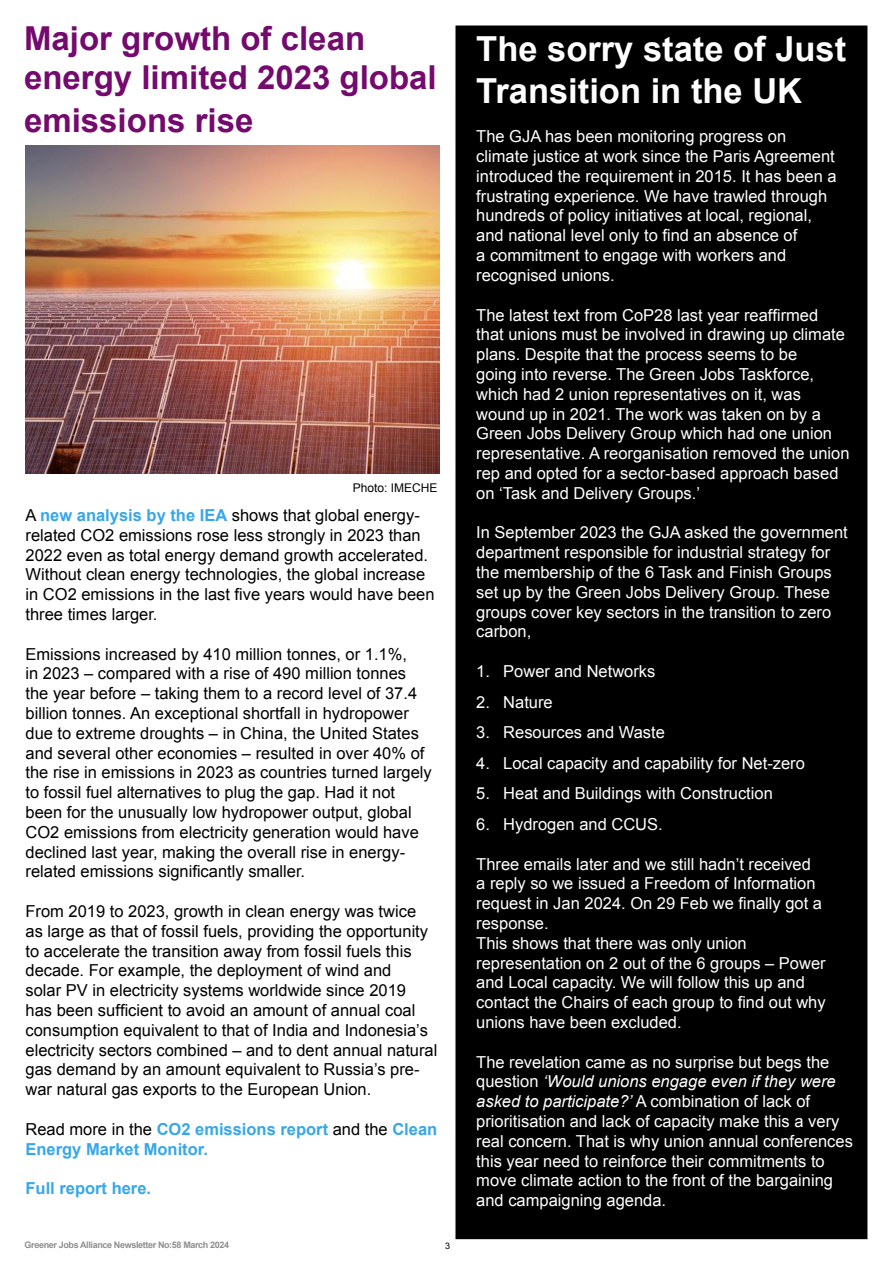
<style>
.page{position:relative;width:893px;height:1263px;background:#fff}
.page>*{position:absolute;margin:0;border:0;box-sizing:border-box;transform-origin:0 0}
.t1{font:700 34.5px/41.4px "Arial";color:#fff}
.t2{font:700 33px/39.6px "Arial";color:#750a6e}
.t3{font:16.5px/19.8px "Arial";color:#fff}
.t4{font:16.5px/19.8px "Arial";color:#000}
.t5{font:700 16.5px/19.8px "Arial";color:#36a7e9}
.t6{font:12px "Arial";color:#000}
.t7{font:700 9px "Arial";letter-spacing:-.04em;color:#8f8f8f}
.t8{font:9px "Arial";color:#000}
.s1{font-weight:700;color:#36a7e9}
.s2{font-weight:400;color:#000}
.s3{font-style:italic}
</style>
<div class="page">
<div style="left:457px;top:27px;width:409px;height:1211px;background:#000"></div>
<div style="left:455px;top:26px;width:412px;height:1213px;border:3px solid #000"></div>
<img style="left:26px;top:146px;width:414px;height:328px">
<h2 class="t2" style="left:24px;top:19px;width:414px">Major growth of clean energy limited 2023 global</h2>
<h2 class="t2" style="left:24px;top:102px;width:231px">emissions rise</h2>
<p class="t6" style="left:353px;top:480px;width:86px">Photo: IMECHE</p>
<p class="t4" style="left:26px;top:505px;width:411px">A <span class="s1">new analysis by the IEA</span> shows that global energy&shy;related CO2 emissions rose less strongly in 2023 than 2022 even as total energy demand growth accelerated.<br>Without clean energy technologies, the global increase in CO2 emissions in the last five years would have been three times larger.</p>
<p class="t4" style="left:26px;top:644px;width:408px">Emissions increased by 410 million tonnes, or 1.1%,<br>in 2023 – compared with a rise of 490 million tonnes the year before – taking them to a record level of 37.4 billion tonnes. An exceptional shortfall in hydropower due to extreme droughts – in China, the United States and several other economies – resulted in over 40% of the rise in emissions in 2023 as countries turned largely to fossil fuel alternatives to plug the gap. Had it not been for the unusually low hydropower output, global CO2 emissions from electricity generation would have declined last year, making the overall rise in energy&shy;related emissions significantly smaller.</p>
<p class="t4" style="left:26px;top:901px;width:413px">From 2019 to 2023, growth in clean energy was twice as large as that of fossil fuels, providing the opportunity to accelerate the transition away from fossil fuels this decade. For example, the deployment of wind and<br>solar PV in electricity systems worldwide since 2019<br>has been sufficient to avoid an amount of annual coal consumption equivalent to that of India and Indonesia’s electricity sectors combined – and to dent annual natural gas demand by an amount equivalent to Russia’s pre&shy;war natural gas exports to the European Union.</p>
<p class="t5" style="left:26px;top:1120px;width:413px"><span class="s2">Read more in the</span> CO2 emissions report <span class="s2">and the</span> Clean<br>Energy Market Monitor.</p>
<p class="t5" style="left:26px;top:1179px;width:127px">Full report here.</p>
<p class="t7" style="left:25px;top:1239px;width:206px">Greener Jobs Alliance Newsletter No:58 March 2024</p>
<p class="t8" style="left:445px;top:1239px;width:7px">3</p>
<h1 class="t1" style="left:476px;top:30px;width:372px">The sorry state of Just<br>Transition in the UK</h1>
<p class="t3" style="left:476px;top:127px;width:362px">The GJA has been monitoring progress on climate justice at work since the Paris Agreement introduced the requirement in 2015. It has been a frustrating experience. We have trawled through hundreds of policy initiatives at local, regional, and national level only to find an absence of<br>a commitment to engage with workers and recognised unions.</p>
<p class="t3" style="left:476px;top:305px;width:375px">The latest text from CoP28 last year reaffirmed that unions must be involved in drawing up climate plans. Despite that the process seems to be<br>going into reverse. The Green Jobs Taskforce, which had 2 union representatives on it, was wound up in 2021. The work was taken on by a Green Jobs Delivery Group which had one union representative. A reorganisation removed the union rep and opted for a sector-based approach based on ‘Task and Delivery Groups.’</p>
<p class="t3" style="left:476px;top:523px;width:373px">In September 2023 the GJA asked the government department responsible for industrial strategy for the membership of the 6 Task and Finish Groups set up by the Green Jobs Delivery Group. These groups cover key sectors in the transition to zero carbon,</p>
<p class="t3" style="left:476px;top:661px;width:181px">1. Power and Networks</p>
<p class="t3" style="left:476px;top:692px;width:78px">2. Nature</p>
<p class="t3" style="left:476px;top:723px;width:190px">3. Resources and Waste</p>
<p class="t3" style="left:476px;top:753px;width:330px">4. Local capacity and capability for Net-zero</p>
<p class="t3" style="left:476px;top:784px;width:298px">5. Heat and Buildings with Construction</p>
<p class="t3" style="left:476px;top:814px;width:188px">6. Hydrogen and CCUS.</p>
<p class="t3" style="left:476px;top:854px;width:351px">Three emails later and we still hadn’t received<br>a reply so we issued a Freedom of Information request in Jan 2024. On 29 Feb we finally got a response.<br>This shows that there was only union representation on 2 out of the 6 groups – Power and Local capacity. We will follow this up and contact the Chairs of each group to find out why unions have been excluded.</p>
<p class="t3" style="left:476px;top:1052px;width:378px">The revelation came as no surprise but begs the question <span class="s3">‘Would unions engage even if they were asked to participate?’</span> A combination of lack of prioritisation and lack of capacity make this a very real concern. That is why union annual conferences this year need to reinforce their commitments to move climate action to the front of the bargaining and campaigning agenda.</p>
</div>
